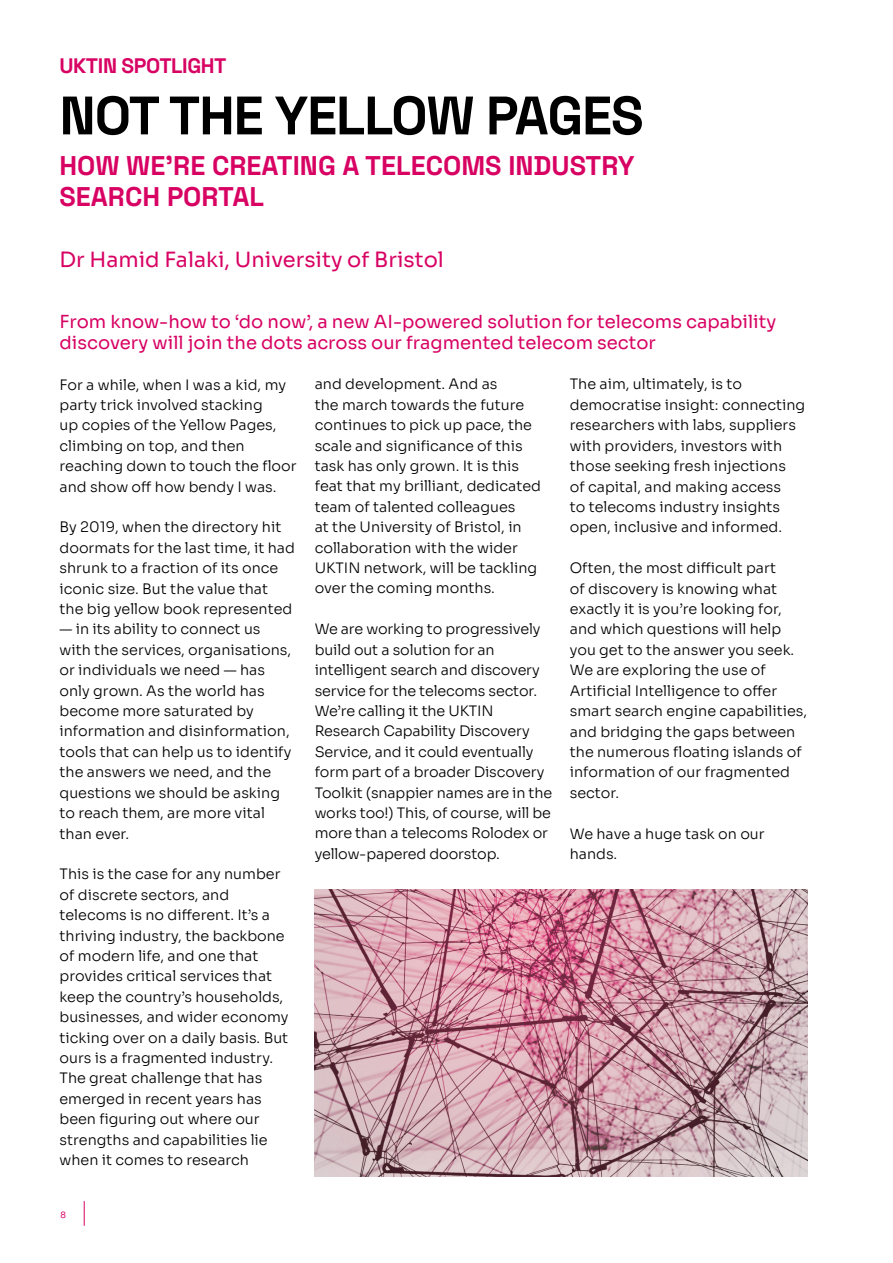
<style>
.page{position:relative;width:893px;height:1263px;background:#fff}
.page>*{position:absolute;margin:0;border:0;box-sizing:border-box;transform-origin:0 0}
.t1{font:700 54px "Space Grotesk";letter-spacing:-.02em;color:#000}
.t2{font:700 27px/30.6px "Space Grotesk";color:#d80263}
.t3{font:21px "Sora";color:#d80263}
.t4{font:700 21px "Space Grotesk";letter-spacing:-.02em;color:#d80263}
.t5{font:18px/20.4px "Sora";color:#d80263}
.t6{font:300 14.4px/20.4px "Sora";color:#000}
.t7{font:8.7px "Sora";color:#d80263}
</style>
<div class="page">
<svg style="left:84px;top:1201px;width:1px;height:25px"></svg>
<img style="left:315px;top:890px;width:493px;height:286px">
<h3 class="t4" style="left:60px;top:50px;width:168px">UKTIN SPOTLIGHT</h3>
<h1 class="t1" style="left:60px;top:76px;width:586px">NOT THE YELLOW PAGES</h1>
<h2 class="t2" style="left:60px;top:149px;width:577px">HOW WE’RE CREATING A TELECOMS INDUSTRY<br>SEARCH PORTAL</h2>
<h3 class="t3" style="left:60px;top:242px;width:386px">Dr Hamid Falaki, University of Bristol</h3>
<p class="t5" style="left:60px;top:310px;width:718px">From know-how to ‘do now’, a new AI-powered solution for telecoms capability discovery will join the dots across our fragmented telecom sector</p>
<p class="t6" style="left:60px;top:373px;width:239px">For a while, when I was a kid, my party trick involved stacking<br>up copies of the Yellow Pages, climbing on top, and then reaching down to touch the floor and show off how bendy I was.</p>
<p class="t6" style="left:60px;top:516px;width:237px">By 2019, when the directory hit doormats for the last time, it had shrunk to a fraction of its once iconic size. But the value that the big yellow book represented</p>
<p class="t6" style="left:60px;top:618px;width:234px">— in its ability to connect us with the services, organisations, or individuals we need — has only grown. As the world has become more saturated by information and disinformation, tools that can help us to identify the answers we need, and the questions we should be asking to reach them, are more vital than ever.</p>
<p class="t6" style="left:60px;top:863px;width:231px">This is the case for any number of discrete sectors, and telecoms is no different. It’s a thriving industry, the backbone of modern life, and one that provides critical services that keep the country’s households, businesses, and wider economy ticking over on a daily basis. But ours is a fragmented industry.<br>The great challenge that has emerged in recent years has been figuring out where our strengths and capabilities lie when it comes to research</p>
<p class="t6" style="left:570px;top:373px;width:237px">The aim, ultimately, is to democratise insight: connecting researchers with labs, suppliers with providers, investors with those seeking fresh injections<br>of capital, and making access<br>to telecoms industry insights open, inclusive and informed.</p>
<p class="t6" style="left:570px;top:557px;width:239px">Often, the most difficult part<br>of discovery is knowing what exactly it is you’re looking for, and which questions will help you get to the answer you seek.<br>We are exploring the use of<br>Artificial Intelligence to offer smart search engine capabilities, and bridging the gaps between the numerous floating islands of information of our fragmented sector.</p>
<p class="t6" style="left:570px;top:822px;width:196px">We have a huge task on our hands.</p>
<p class="t6" style="left:315px;top:373px;width:228px">and development. And as<br>the march towards the future continues to pick up pace, the scale and significance of this task has only grown. It is this feat that my brilliant, dedicated team of talented colleagues<br>at the University of Bristol, in collaboration with the wider<br>UKTIN network, will be tackling over the coming months.</p>
<p class="t6" style="left:315px;top:618px;width:239px">We are working to progressively build out a solution for an intelligent search and discovery service for the telecoms sector.<br>We’re calling it the UKTIN<br>Research Capability Discovery<br>Service, and it could eventually form part of a broader Discovery<br>Toolkit (snappier names are in the works too!) This, of course, will be more than a telecoms Rolodex or yellow-papered doorstop.</p>
<p class="t7" style="left:61px;top:1207px;width:7px">8</p>
</div>
